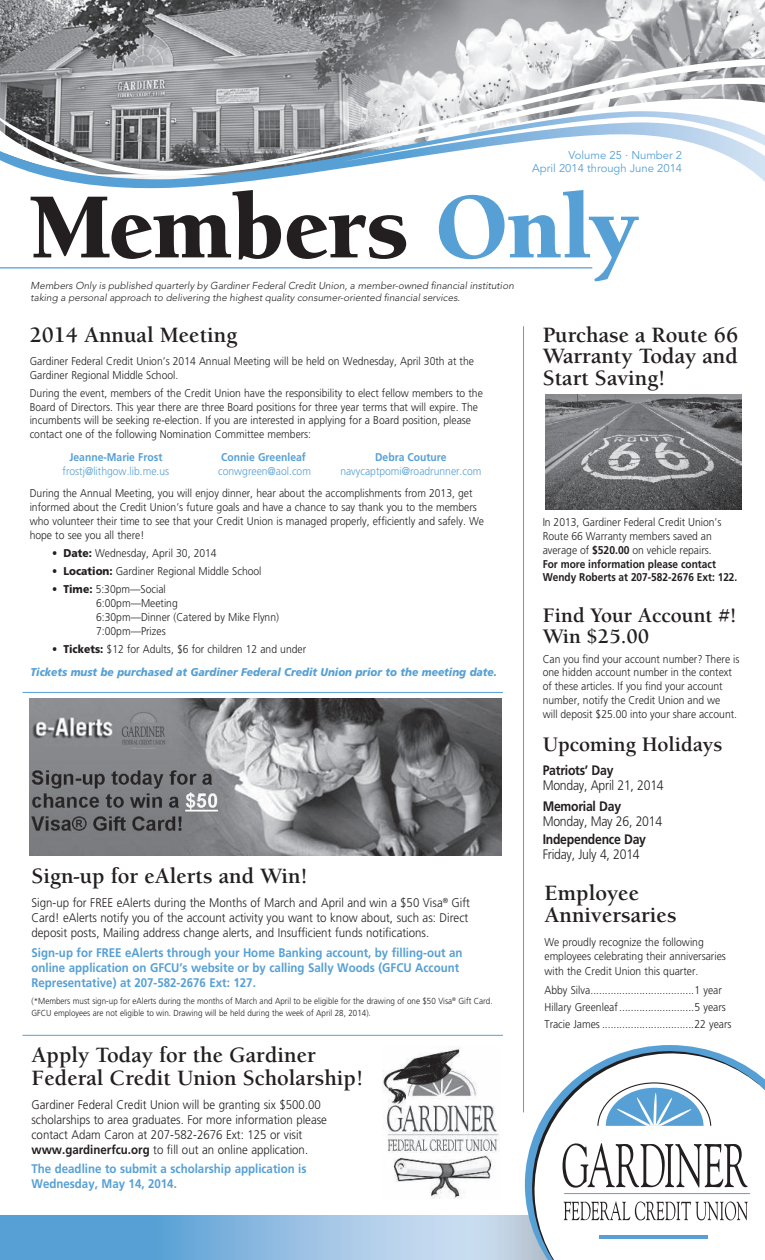
<style>
.page{position:relative;width:765px;height:1260px;background:#fff}
.page>*{position:absolute;margin:0;border:0;box-sizing:border-box;transform-origin:0 0}
.t1{font:900 95.62px "Berkeley Std";color:#231f20}
.t2{font:700 22.5px/21.2px "Berkeley Std";color:#231f20}
.t3{font:700 21.25px/21.2px "Berkeley Std";color:#231f20}
.t4{font:300 13.75px "Frutiger LT Std";letter-spacing:-.02em;color:#231f20;scale:.89 1}
.t5{font:700 13.75px "Frutiger LT Std";letter-spacing:-.02em;color:#231f20;scale:.89 1}
.t6{font:300 12.5px/15px "Frutiger LT Std";color:#231f20;scale:.92 1}
.t7{font:700 12.5px/15px "Frutiger LT Std";color:#56a0d5;scale:.92 1}
.t8{font:300 11.25px/13.8px "Frutiger LT Std";color:#231f20;scale:.92 1}
.t9{font:italic 900 11.25px/22.8px "Frutiger LT Std";color:#56a0d5;scale:.92 1}
.t10{font:300 11.25px "Frutiger LT Std";color:#56a0d5;scale:.92 1}
.t11{font:700 11.25px "Frutiger LT Std";color:#56a0d5;scale:.92 1}
.t12{font:11.25px/13.5px "Avenir LT Std";color:#56a0d5;text-align:right}
.t13{font:italic 300 10px/11.2px "Avenir LT Std";color:#231f20}
.t14{font:300 8.75px/12.5px "Frutiger LT Std";color:#231f20;scale:.92 1}
.s1{color:#56a0d5}
.s2{font-weight:900}
.s3{font-style:normal;color:#231f20}
.s4{font-weight:300;font-style:normal;color:#231f20}
.s5{font-weight:700}
</style>
<div class="page">
<img style="left:0;top:0;width:765px;height:56px">
<svg style="left:0;top:1215px;width:525px;height:45px;background:#89b9e0"></svg>
<svg style="left:525px;top:1045px;width:174px;height:215px"></svg>
<svg style="left:531px;top:1050px;width:234px;height:210px"></svg>
<svg style="left:564px;top:1201px;width:184px;height:19px"></svg>
<hr style="left:564px;top:1193px;width:186px;height:1px;background:#56a0d5">
<hr style="left:599px;top:1235px;width:109px;height:4px;background:#56a0d5">
<svg style="left:563px;top:1143px;width:185px;height:45px"></svg>
<svg style="left:597px;top:1082px;width:115px;height:45px"></svg>
<svg style="left:0;top:56px;width:765px;height:17px;background:#afb0b3"></svg>
<svg style="left:0;top:73px;width:765px;height:362px"></svg>
<svg style="left:0;top:111px;width:765px;height:78px"></svg>
<hr style="left:0;top:267px;width:592px;height:1px;background:#56a0d5">
<hr style="left:523px;top:326px;width:1px;height:786px;background:#56a0d5">
<hr style="left:22px;top:692px;width:481px;height:1px;background:#56a0d5">
<hr style="left:22px;top:1035px;width:481px;height:1px;background:#56a0d5">
<img style="left:30px;top:698px;width:472px;height:158px">
<img style="left:382px;top:1046px;width:117px;height:152px">
<img style="left:545px;top:394px;width:196px;height:115px">
<p class="t12" style="left:532px;top:148px;width:152px">Volume 25 · Number 2<br>April 2014 through June 2014</p>
<h1 class="t1" style="left:30px;top:177px;width:610px">Members <span class="s1">Only</span></h1>
<p class="t13" style="left:31px;top:280px;width:485px">Members Only is published quarterly by Gardiner Federal Credit Union, a member-owned financial institution taking a personal approach to delivering the highest quality consumer-oriented financial services.</p>
<h2 class="t2" style="left:30px;top:325px;width:209px">2014 Annual Meeting</h2>
<p class="t8" style="left:30px;top:354px;width:484px">Gardiner Federal Credit Union’s 2014 Annual Meeting will be held on Wednesday, April 30th at the<br>Gardiner Regional Middle School.</p>
<p class="t8" style="left:30px;top:386px;width:494px">During the event, members of the Credit Union have the responsibility to elect fellow members to the Board of Directors. This year there are three Board positions for three year terms that will expire. The incumbents will be seeking re-election. If you are interested in applying for a Board position, please contact one of the following Nomination Committee members:</p>
<p class="t11" style="left:70px;top:450px;width:102px">Jeanne-Marie Frost</p>
<p class="t11" style="left:221px;top:450px;width:94px">Connie Greenleaf</p>
<p class="t11" style="left:375px;top:450px;width:79px">Debra Couture</p>
<p class="t10" style="left:63px;top:464px;width:117px">frostj@lithgow.lib.me.us</p>
<p class="t10" style="left:218px;top:464px;width:102px">conwgreen@aol.com</p>
<p class="t10" style="left:340px;top:464px;width:155px">navycaptpomi@roadrunner.com</p>
<p class="t8" style="left:30px;top:487px;width:495px">During the Annual Meeting, you will enjoy dinner, hear about the accomplishments from 2013, get informed about the Credit Union’s future goals and have a chance to say thank you to the members who volunteer their time to see that your Credit Union is managed properly, efficiently and safely. We hope to see you all there!</p>
<p class="t8" style="left:52px;top:546px;width:180px"><span class="s2">• Date:</span> Wednesday, April 30, 2014</p>
<p class="t8" style="left:52px;top:564px;width:229px"><span class="s2">• Location:</span> Gardiner Regional Middle School</p>
<p class="t8" style="left:96px;top:583px;width:200px;text-indent:-44px"><span class="s2">• Time:</span> 5:30pm—Social<br>6:00pm—Meeting<br>6:30pm—Dinner (Catered by Mike Flynn)<br>7:00pm—Prizes</p>
<p class="t9" style="left:30px;top:638px;width:509px;text-indent:22px"><span class="s3">• Tickets:</span> <span class="s4">$12 for Adults, $6 for children 12 and under<br></span>Tickets must be purchased at Gardiner Federal Credit Union prior to the meeting date.</p>
<h2 class="t2" style="left:32px;top:866px;width:278px">Sign-up for eAlerts and Win!</h2>
<p class="t6" style="left:32px;top:896px;width:478px">Sign-up for FREE eAlerts during the Months of March and April and win a $50 Visa<sup>®</sup> Gift<br>Card! eAlerts notify you of the account activity you want to know about, such as: Direct deposit posts, Mailing address change alerts, and Insufficient funds notifications.</p>
<p class="t7" style="left:32px;top:945px;width:470px">Sign-up for FREE eAlerts through your Home Banking account, by filling-out an online application on GFCU’s website or by calling Sally Woods (GFCU Account<br>Representative) at 207-582-2676 Ext: 127.</p>
<p class="t14" style="left:31px;top:995px;width:503px">(*Members must sign-up for eAlerts during the months of March and April to be eligible for the drawing of one $50 Visa<sup>®</sup> Gift Card.<br>GFCU employees are not eligible to win. Drawing will be held during the week of April 28, 2014).</p>
<h2 class="t2" style="left:32px;top:1044px;width:333px;line-height:22.5px">Apply Today for the Gardiner<br>Federal Credit Union Scholarship!</h2>
<p class="t6" style="left:32px;top:1097px;width:323px">Gardiner Federal Credit Union will be granting six $500.00 scholarships to area graduates. For more information please contact Adam Caron at 207-582-2676 Ext: 125 or visit <span class="s5">www.gardinerfcu.org</span> to fill out an online application.</p>
<p class="t7" style="left:32px;top:1161px;width:301px">The deadline to submit a scholarship application is<br>Wednesday, May 14, 2014.</p>
<h2 class="t2" style="left:543px;top:325px;width:197px;text-align:justify">Purchase a Route 66<br>Warranty Today and Start Saving!</h2>
<p class="t8" style="left:543px;top:516px;width:213px">In 2013, Gardiner Federal Credit Union’s Route 66 Warranty members saved an average of <span class="s5">$520.00</span> on vehicle repairs.<br><span class="s5">For more information please contact Wendy Roberts at 207-582-2676 Ext: 122.</span></p>
<h3 class="t3" style="left:543px;top:605px;width:195px">Find Your Account #!<br>Win $25.00</h3>
<p class="t8" style="left:543px;top:652px;width:215px">Can you find your account number? There is one hidden account number in the context of these articles. If you find your account number, notify the Credit Union and we<br>will deposit $25.00 into your share account.</p>
<h3 class="t3" style="left:543px;top:734px;width:181px">Upcoming Holidays</h3>
<p class="t5" style="left:543px;top:762px;width:81px">Patriots’ Day</p>
<p class="t4" style="left:543px;top:778px;width:138px">Monday, April 21, 2014</p>
<p class="t5" style="left:543px;top:798px;width:90px">Memorial Day</p>
<p class="t4" style="left:543px;top:813px;width:136px">Monday, May 26, 2014</p>
<p class="t5" style="left:543px;top:831px;width:118px">Independence Day</p>
<p class="t4" style="left:543px;top:847px;width:111px">Friday, July 4, 2014</p>
<h2 class="t2" style="left:545px;top:882px;width:134px;line-height:22.5px">Employee<br>Anniversaries</h2>
<p class="t8" style="left:545px;top:935px;width:199px;line-height:14.5px">We proudly recognize the following employees celebrating their anniversaries with the Credit Union this quarter.</p>
<p class="t8" style="left:545px;top:981px;width:205px;line-height:17.2px">Abby Silva....................................1 year<br>Hillary Greenleaf..........................5 years<br>Tracie James ................................22 years</p>
</div>
